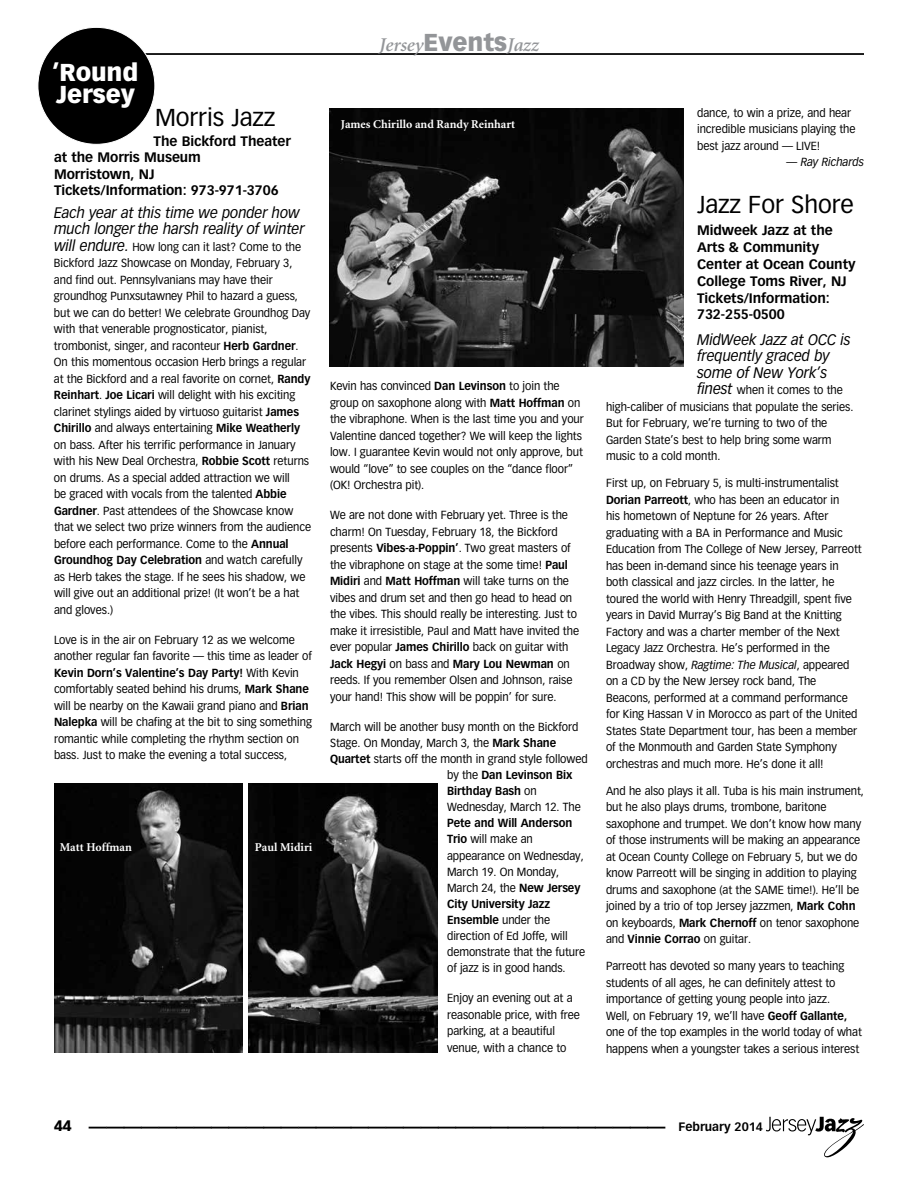
<style>
.page{position:relative;width:918px;height:1188px;background:#fff}
.page>*{position:absolute;margin:0;border:0;box-sizing:border-box;transform-origin:0 0}
.t1{font:700 36px "Vectora LH";color:#000}
.t2{font:24px "Vectora LH";letter-spacing:-.005em;color:#000}
.t3{font:900 24px/22.5px "Vectora LH";letter-spacing:-.005em;color:#fff}
.t4{font:italic 600 19.5px "Minion";letter-spacing:-.005em;color:#939598}
.t5{font:italic 15px/16.5px "Vectora LH";letter-spacing:-.005em;color:#000;scale:.95 1}
.t6{font:900 15px "Vectora LH";color:#000}
.t7{font:700 13.5px/17px "Vectora LH";letter-spacing:-.005em;color:#000}
.t8{font:700 12px "Minion";color:#fff}
.t9{font:700 12px "Vectora LH";color:#000}
.t10{font:11.55px/16.5px "Vectora LH";letter-spacing:-.005em;color:#000;scale:.95 1}
.t11{font:700 11.55px "Vectora LH";letter-spacing:-.005em;color:#000;scale:.95 1}
.t12{font:italic 11.55px "Vectora LH";letter-spacing:-.005em;color:#000;scale:.95 1}
.s1{font-style:italic;font-size:15px}
.s2{font-weight:700}
.s3{font-family:"Vectora LH";font-weight:900;font-style:normal;font-size:24px}
.s4{font-weight:400}
.s5{font-style:italic}
</style>
<div class="page">
<svg style="left:766px;top:1117px;width:98px;height:40px"></svg>
<hr style="left:54px;top:54px;width:810px;height:1px;background:#000">
<div style="left:38px;top:27px;width:117px;height:117px;background:#000;border-radius:50%"></div>
<img style="left:329px;top:108px;width:355px;height:258px">
<img style="left:248px;top:783px;width:189px;height:270px">
<img style="left:54px;top:783px;width:189px;height:270px">
<h2 class="t3" style="left:52px;top:61px;width:88px">’Round<br>Jersey</h2>
<h2 class="t2" style="left:155px;top:103px;width:122px">Morris Jazz</h2>
<p class="t7" style="left:54px;top:132px;width:238px;line-height:16.5px;text-indent:100px">The Bickford Theater at the Morris Museum<br>Morristown, NJ<br>Tickets/Information: 973-971-3706</p>
<p class="t5" style="left:54px;top:204px;width:265px">Each year at this time we ponder how much longer the harsh reality of winter</p>
<p class="t10" style="left:54px;top:238px;width:272px"><span class="s1">will endure.</span> How long can it last? Come to the Bickford Jazz Showcase on Monday, February 3, and find out. Pennsylvanians may have their groundhog Punxsutawney Phil to hazard a guess, but we can do better! We celebrate Groundhog Day with that venerable prognosticator, pianist, trombonist, singer, and raconteur <span class="s2">Herb Gardner</span>.<br>On this momentous occasion Herb brings a regular at the Bickford and a real favorite on cornet, <span class="s2">Randy Reinhart</span>. <span class="s2">Joe Licari</span> will delight with his exciting clarinet stylings aided by virtuoso guitarist <span class="s2">James Chirillo</span> and always entertaining <span class="s2">Mike Weatherly </span>on bass. After his terrific performance in January with his New Deal Orchestra, <span class="s2">Robbie Scott</span> returns on drums. As a special added attraction we will<br>be graced with vocals from the talented <span class="s2">Abbie Gardner</span>. Past attendees of the Showcase know that we select two prize winners from the audience before each performance. Come to the <span class="s2">Annual Groundhog Day Celebration</span> and watch carefully as Herb takes the stage. If he sees his shadow, we will give out an additional prize! (It won’t be a hat and gloves.)</p>
<p class="t10" style="left:54px;top:631px;width:273px">Love is in the air on February 12 as we welcome another regular fan favorite — this time as leader of <span class="s2">Kevin Dorn’s Valentine’s Day Party!</span> With Kevin comfortably seated behind his drums, <span class="s2">Mark Shane </span>will be nearby on the Kawaii grand piano and <span class="s2">Brian Nalepka</span> will be chafing at the bit to sing something romantic while completing the rhythm section on bass. Just to make the evening a total success,</p>
<p class="t8" style="left:60px;top:841px;width:74px">Matt Hoffman</p>
<p class="t8" style="left:255px;top:841px;width:59px">Paul Midiri</p>
<h3 class="t4" style="left:379px;top:35px;width:161px">Jersey<span class="s3">Events</span>Jazz</h3>
<p class="t8" style="left:341px;top:118px;width:176px">James Chirillo and Randy Reinhart</p>
<p class="t10" style="left:330px;top:378px;width:269px">Kevin has convinced <span class="s2">Dan Levinson</span> to join the group on saxophone along with <span class="s2">Matt Hoffman</span> on the vibraphone. When is the last time you and your Valentine danced together? We will keep the lights low. I guarantee Kevin would not only approve, but would “love” to see couples on the “dance floor” (OK! Orchestra pit).</p>
<p class="t10" style="left:330px;top:507px;width:264px">We are not done with February yet. Three is the charm! On Tuesday, February 18, the Bickford presents <span class="s2">Vibes-a-Poppin’</span>. Two great masters of the vibraphone on stage at the some time! <span class="s2">Paul Midiri</span> and <span class="s2">Matt Hoffman</span> will take turns on the vibes and drum set and then go head to head on the vibes. This should really be interesting. Just to make it irresistible, Paul and Matt have invited the ever popular <span class="s2">James Chirillo</span> back on guitar with <span class="s2">Jack Hegyi</span> on bass and <span class="s2">Mary Lou Newman</span> on reeds. If you remember Olsen and Johnson, raise your hand! This show will be poppin’ for sure.</p>
<p class="t10" style="left:330px;top:718px;width:263px">March will be another busy month on the Bickford</p>
<p class="t10" style="left:330px;top:734px;width:240px">Stage. On Monday, March 3, the <span class="s2">Mark Shane</span></p>
<p class="t10" style="left:330px;top:751px;width:273px"><span class="s2">Quartet</span> starts off the month in grand style followed</p>
<p class="t11" style="left:447px;top:768px;width:133px"><span class="s4">by the</span> Dan Levinson Bix</p>
<p class="t11" style="left:447px;top:784px;width:96px">Birthday Bash <span class="s4">on</span></p>
<p class="t10" style="left:447px;top:799px;width:142px">Wednesday, March 12. The</p>
<p class="t10" style="left:447px;top:815px;width:147px;line-height:16px"><span class="s2">Pete and Will Anderson<br>Trio</span> will make an appearance on Wednesday,<br>March 19. On Monday,<br>March 24, the <span class="s2">New Jersey<br>City University Jazz<br>Ensemble</span> under the direction of Ed Joffe, will demonstrate that the future of jazz is in good hands.</p>
<p class="t10" style="left:447px;top:990px;width:141px">Enjoy an evening out at a reasonable price, with free parking, at a beautiful venue, with a chance to</p>
<p class="t10" style="left:697px;top:105px;width:168px">dance, to win a prize, and hear incredible musicians playing the best jazz around — LIVE!</p>
<p class="t12" style="left:786px;top:155px;width:83px">— Ray Richards</p>
<h2 class="t2" style="left:697px;top:191px;width:158px">Jazz For Shore</h2>
<p class="t7" style="left:697px;top:221px;width:160px">Midweek Jazz at the<br>Arts &amp; Community<br>Center at Ocean County<br>College Toms River, NJ<br>Tickets/Information:<br>732-255-0500</p>
<p class="t5" style="left:697px;top:332px;width:163px">MidWeek Jazz at OCC is frequently graced by some of New York’s</p>
<p class="t10" style="left:606px;top:382px;width:262px;text-indent:91px"><span class="s1">finest</span> when it comes to the high-caliber of musicians that populate the series.<br>But for February, we’re turning to two of the Garden State’s best to help bring some warm music to a cold month.</p>
<p class="t10" style="left:606px;top:475px;width:271px">First up, on February 5, is multi-instrumentalist <span class="s2">Dorian Parreott</span>, who has been an educator in<br>his hometown of Neptune for 26 years. After graduating with a BA in Performance and Music Education from The College of New Jersey, Parreott has been in-demand since his teenage years in both classical and jazz circles. In the latter, he toured the world with Henry Threadgill, spent five years in David Murray’s Big Band at the Knitting Factory and was a charter member of the Next Legacy Jazz Orchestra. He’s performed in the Broadway show, <span class="s5">Ragtime: The Musical</span>, appeared on a CD by the New Jersey rock band, The Beacons, performed at a command performance for King Hassan V in Morocco as part of the United States State Department tour, has been a member of the Monmouth and Garden State Symphony orchestras and much more. He’s done it all!</p>
<p class="t10" style="left:606px;top:783px;width:273px">And he also plays it all. Tuba is his main instrument, but he also plays drums, trombone, baritone saxophone and trumpet. We don’t know how many of those instruments will be making an appearance at Ocean County College on February 5, but we do know Parreott will be singing in addition to playing drums and saxophone (at the SAME time!). He’ll be joined by a trio of top Jersey jazzmen, <span class="s2">Mark Cohn </span>on keyboards, <span class="s2">Mark Chernoff</span> on tenor saxophone and <span class="s2">Vinnie Corrao</span> on guitar.</p>
<p class="t10" style="left:606px;top:958px;width:271px">Parreott has devoted so many years to teaching students of all ages, he can definitely attest to importance of getting young people into jazz.<br>Well, on February 19, we’ll have <span class="s2">Geoff Gallante, </span>one of the top examples in the world today of what happens when a youngster takes a serious interest</p>
<p class="t6" style="left:54px;top:1117px;width:19px">44</p>
<h1 class="t1" style="left:72px;top:1089px;width:19px">F</h1>
<p class="t9" style="left:679px;top:1120px;width:86px">February 2014</p>
</div>
